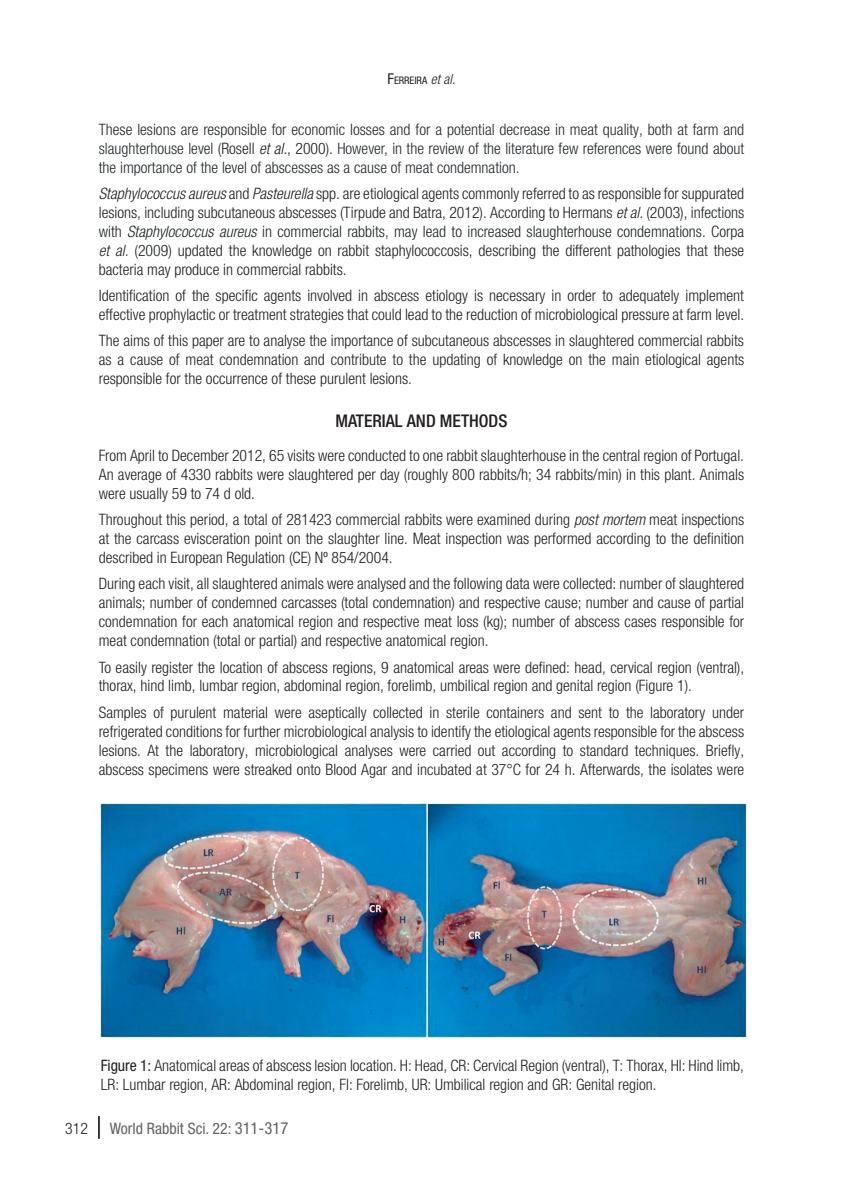
<style>
.page{position:relative;width:843px;height:1190px;background:#fff}
.page>*{position:absolute;margin:0;border:0;box-sizing:border-box;transform-origin:0 0}
.t1{font:500 condensed 17.5px "Helvetica Neue LTW1 G";color:#231f20}
.t2{font:300 condensed 15.75px/18.9px "Helvetica Neue LTW1 G";color:#231f20;text-align:justify}
.t3{font:300 condensed 15.75px/18.9px "Helvetica Neue LTW1 G";color:#24292c;text-align:justify}
.t4{font:condensed 15.75px "Helvetica Neue LTW1 G";color:#636366}
.t5{font:300 condensed 15.75px "Helvetica Neue LTW1 G";color:#231f20}
.t6{font:condensed 10.33px "Helvetica Neue LTW1 G";color:#231f20}
.s1{font-size:14.88px}
.s2{font-weight:300;font-style:italic;font-size:14px}
.s3{font-weight:300;font-size:14.88px}
.s4{color:#231f20}
.s5{font-style:italic;color:#231f20}
.s6{font-style:italic}
.s7{color:#1f2426}
.s8{font-style:italic;color:#1f2426}
.s9{font-weight:400}
.s10{font-size:16.62px}
</style>
<div class="page">
<hr style="left:98px;top:1116px;width:2px;height:23px;background:#231f20">
<img style="left:101px;top:803px;width:645px;height:234px">
<p class="t6" style="left:387px;top:74px;width:70px"><span class="s1">F</span>ERREIRA <span class="s2">et al</span><span class="s3">.</span></p>
<p class="t3" style="left:99px;top:120px;width:646px">These lesions are responsible for economic losses and for a potential decrease in meat quality, both at farm and slaughterhouse level <span class="s4">(Rosell</span> <span class="s5">et al.</span><span class="s4">, 2000)</span>. However, in the review of the literature few references were found about the importance of the level of abscesses as a cause of meat condemnation.</p>
<p class="t2" style="left:99px;top:184px;width:646px"><span class="s6">Staphylococcus aureus</span> and <span class="s6">Pasteurella</span> spp. are etiological agents commonly referred to as responsible for suppurated lesions, including subcutaneous abscesses (Tirpude and Batra, 2012). According to Hermans <span class="s6">et al.</span> (2003), <span class="s7">infections with</span> <span class="s8">Staphylococcus aureus</span> <span class="s7">in commercial rabbits, may lead to increased slaughterhouse condemnations. Corpa </span><span class="s8">et al.</span> <span class="s7">(2009)</span> updated the knowledge on rabbit staphylococcosis, describing the different pathologies that these bacteria may produce in commercial rabbits.</p>
<p class="t2" style="left:99px;top:286px;width:646px">Identification of the specific agents involved in abscess etiology is necessary in order to adequately implement effective prophylactic or treatment strategies that could lead to the reduction of microbiological pressure at farm level.</p>
<p class="t2" style="left:99px;top:331px;width:646px">The aims of this paper are to analyse the importance of subcutaneous abscesses in slaughtered commercial rabbits as a cause of meat condemnation and contribute to the updating of knowledge on the main etiological agents responsible for the occurrence of these purulent lesions.</p>
<p class="t1" style="left:335px;top:410px;width:38px">MATERIAL</p>
<p class="t1" style="left:407px;top:410px;width:11px">AND</p>
<p class="t1" style="left:440px;top:410px;width:40px">METHODS</p>
<p class="t2" style="left:99px;top:446px;width:646px">From April to December 2012, 65 visits were conducted to one rabbit slaughterhouse in the central region of Portugal.<br>An average of 4330 rabbits were slaughtered per day (roughly 800 rabbits/h; 34 rabbits/min) in this plant. Animals were usually 59 to 74 d old.</p>
<p class="t2" style="left:99px;top:510px;width:646px">Throughout this period, a total of 281423 commercial rabbits were examined during <span class="s6">post mortem</span> meat inspections at the carcass evisceration point on the slaughter line. Meat inspection was performed according to the definition described in European Regulation (CE) Nº 854/2004.</p>
<p class="t2" style="left:99px;top:574px;width:646px">During each visit, all slaughtered animals were analysed and the following data were collected: number of slaughtered animals; number of condemned carcasses (total condemnation) and respective cause; number and cause of partial condemnation for each anatomical region and respective meat loss (kg); number of abscess cases responsible for meat condemnation (total or partial) and respective anatomical region.</p>
<p class="t2" style="left:99px;top:657px;width:646px">To easily register the location of abscess regions, 9 anatomical areas were defined: head, cervical region (ventral), thorax, hind limb, lumbar region, abdominal region, forelimb, umbilical region and genital region (Figure 1).</p>
<p class="t2" style="left:99px;top:703px;width:646px">Samples of purulent material were aseptically collected in sterile containers and sent to the laboratory under refrigerated conditions for further microbiological analysis to identify the etiological agents responsible for the abscess lesions. At the laboratory, microbiological analyses were carried out according to standard techniques. Briefly, abscess specimens were streaked onto Blood Agar and incubated at 37°C for 24 h. Afterwards, the isolates were</p>
<p class="t2" style="left:101px;top:1056px;width:644px"><span class="s9">Figure 1:</span> Anatomical areas of abscess lesion location. H: Head, CR: Cervical Region (ventral), T: Thorax, Hl: Hind limb,<br>LR: Lumbar region, AR: Abdominal region, Fl: Forelimb, UR: Umbilical region and GR: Genital region.</p>
<p class="t5" style="left:65px;top:1119px;width:24px">312</p>
<p class="t4" style="left:110px;top:1119px;width:180px">World Rabbit Sci. 22: <span class="s10">311-317</span></p>
</div>
